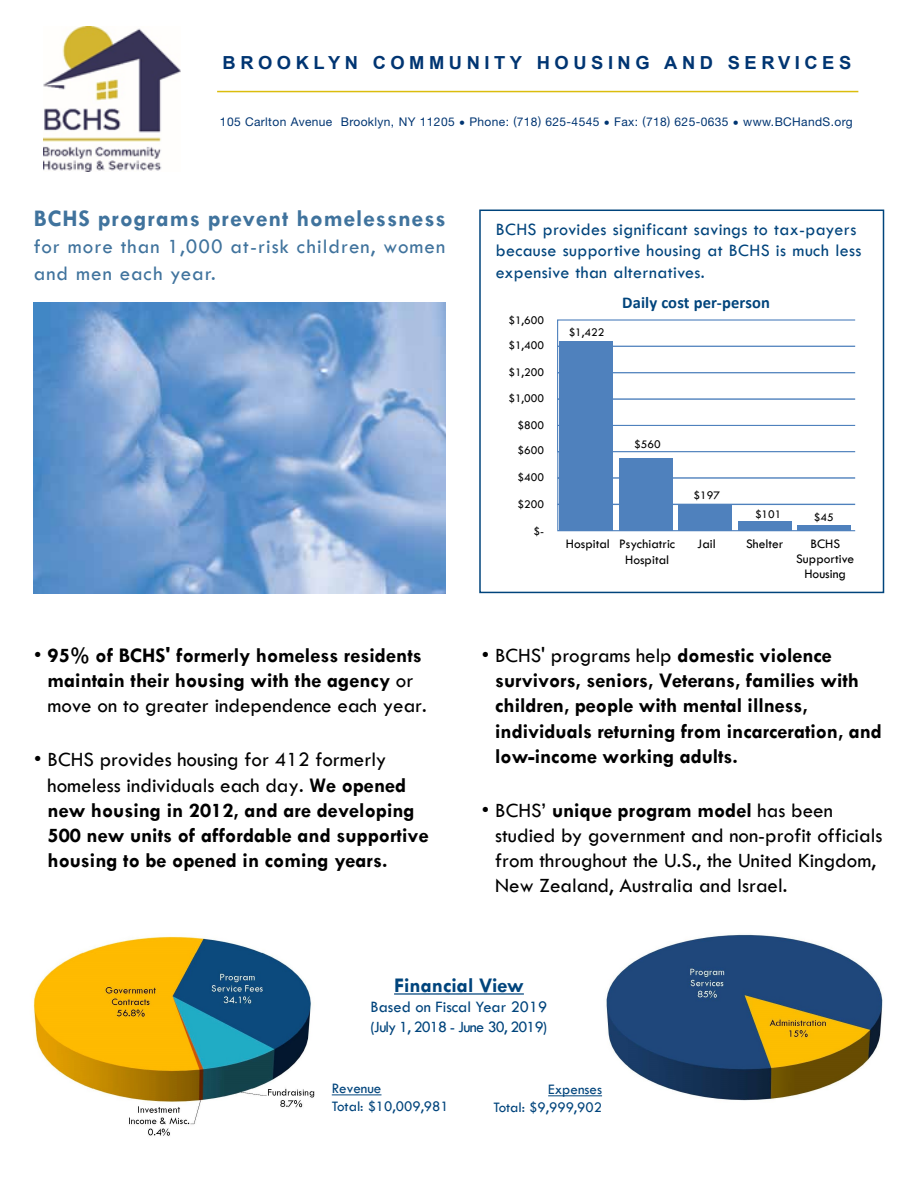
<style>
.page{position:relative;width:918px;height:1188px;background:#fff}
.page>*{position:absolute;margin:0;border:0;box-sizing:border-box;transform-origin:0 0}
.t1{font:700 24px "Tw Cen";letter-spacing:.04em;color:#40739d}
.t2{font:700 21px/25.2px "Tw Cen";color:#000}
.t3{font:21px/25.2px "Tw Cen";color:#000}
.t4{font:21px/27px "Tw Cen";letter-spacing:.05em;color:#40739d}
.t5{font:700 21px "Tw Cen";color:#00447c}
.t6{font:18px/21.6px "Tw Cen";letter-spacing:.02em;color:#00447c}
.t7{font:700 18px "Arial";letter-spacing:.245em;color:#003572}
.t8{font:16.5px "Tw Cen";color:#00447c}
.t9{font:700 16.5px "Calibri";letter-spacing:.01em;color:#00447c}
.t10{font:16.2px "Tw Cen";letter-spacing:-.05em;color:#00447c}
.t11{font:15px/18px "Tw Cen";color:#00447c}
.t12{font:13.5px/15px "Tw Cen";color:#000}
.t13{font:12px "Helvetica Neue LT Std";letter-spacing:.03em;color:#003572}
.t14{font:12px/25.5px "Tw Cen";color:#000}
.s1{font-weight:400}
.s2{font-weight:700}
</style>
<div class="page">
<hr style="left:394px;top:993px;width:130px;height:2px;background:#00447c">
<div style="left:479px;top:210px;width:405px;height:383px;border:2px solid #00447c"></div>
<img style="left:34px;top:303px;width:412px;height:290px">
<hr style="left:332px;top:1094px;width:49px;height:1px;background:#00447c">
<hr style="left:548px;top:1095px;width:54px;height:1px;background:#00447c">
<div style="left:797px;top:525px;width:53px;height:6px;background:#4f81bd"></div>
<div style="left:678px;top:504px;width:54px;height:27px;background:#4f81bd"></div>
<div style="left:738px;top:521px;width:53px;height:10px;background:#4f81bd"></div>
<div style="left:557px;top:346px;width:307px;height:27px;background:#fff;border:1px solid #4f81bd"></div>
<div style="left:557px;top:372px;width:307px;height:28px;background:#fff;border:1px solid #4f81bd"></div>
<div style="left:557px;top:399px;width:307px;height:27px;background:#fff;border:1px solid #4f81bd"></div>
<div style="left:557px;top:425px;width:307px;height:27px;background:#fff;border:1px solid #4f81bd"></div>
<div style="left:557px;top:451px;width:307px;height:28px;background:#fff;border:1px solid #4f81bd"></div>
<div style="left:557px;top:478px;width:307px;height:27px;background:#fff;border:1px solid #4f81bd"></div>
<div style="left:557px;top:504px;width:307px;height:27px;border:1px solid #4f81bd"></div>
<div style="left:619px;top:458px;width:53px;height:73px;background:#4f81bd"></div>
<div style="left:560px;top:341px;width:53px;height:190px;background:#4f81bd"></div>
<div style="left:855px;top:311px;width:11px;height:257px;background:#fff"></div>
<hr style="left:217px;top:91px;width:641px;height:1px;background:#dbbd0d">
<img style="left:44px;top:27px;width:137px;height:145px">
<img style="left:33px;top:936px;width:282px;height:200px">
<img style="left:606px;top:934px;width:277px;height:167px">
<p class="t7" style="left:223px;top:50px;width:630px">BROOKLYN COMMUNITY HOUSING AND SERVICES</p>
<p class="t13" style="left:220px;top:115px;width:634px">105 Carlton Avenue Brooklyn, NY 11205 • Phone: (718) 625-4545 • Fax: (718) 625-0635 • www.BCHandS.org</p>
<p class="t1" style="left:34px;top:204px;width:414px">BCHS programs prevent homelessness</p>
<p class="t4" style="left:34px;top:233px;width:413px">for more than 1,000 at-risk children, women and men each year.</p>
<p class="t2" style="left:48px;top:642px;width:381px;text-indent:-13px"><span class="s1">•</span> 95% of BCHS' formerly homeless residents maintain their housing with the agency <span class="s1">or move on to greater independence each year.</span></p>
<p class="t2" style="left:48px;top:747px;width:383px;text-indent:-14px"><span class="s1">• BCHS provides housing for 412 formerly homeless individuals each day.</span> We opened new housing in 2012, and are developing 500 new units of affordable and supportive housing to be opened in coming years.</p>
<p class="t6" style="left:496px;top:218px;width:367px">BCHS provides significant savings to tax-payers because supportive housing at BCHS is much less expensive than alternatives.</p>
<p class="t14" style="left:508px;top:307px;width:37px">$1,600 $1,400</p>
<p class="t14" style="left:508px;top:360px;width:37px">$1,200 $1,000</p>
<p class="t14" style="left:518px;top:412px;width:28px">$800 $600</p>
<p class="t14" style="left:518px;top:465px;width:28px">$400</p>
<p class="t14" style="left:518px;top:492px;width:28px">$200</p>
<p class="t14" style="left:534px;top:519px;width:12px">$-</p>
<p class="t14" style="left:569px;top:319px;width:37px">$1,422</p>
<p class="t9" style="left:622px;top:290px;width:149px">Daily cost per-person</p>
<p class="t14" style="left:634px;top:431px;width:28px">$560</p>
<p class="t14" style="left:694px;top:482px;width:28px">$197</p>
<p class="t14" style="left:755px;top:501px;width:28px">$101</p>
<p class="t14" style="left:814px;top:505px;width:21px">$45</p>
<p class="t12" style="left:625px;top:535px;width:51px;line-height:16.2px;text-indent:-59px">Hospital Psychiatric<br>Hospital</p>
<p class="t12" style="left:697px;top:536px;width:20px">Jail</p>
<p class="t12" style="left:746px;top:536px;width:39px">Shelter</p>
<p class="t12" style="left:796px;top:536px;width:60px;text-align:center">BCHS<br>Supportive<br>Housing</p>
<p class="t2" style="left:495px;top:642px;width:388px;text-indent:-14px"><span class="s1">• BCHS' programs help</span> domestic violence survivors, seniors, Veterans, families with children, people with mental illness, individuals returning from incarceration, and low-income working adults.</p>
<p class="t3" style="left:495px;top:798px;width:389px;text-indent:-14px">• BCHS’ <span class="s2">unique program model</span> has been studied by government and non-profit officials from throughout the U.S., the United Kingdom, New Zealand, Australia and Israel.</p>
<p class="t5" style="left:394px;top:973px;width:131px">Financial View</p>
<p class="t8" style="left:371px;top:997px;width:178px">Based on Fiscal Year 2019</p>
<p class="t10" style="left:370px;top:1017px;width:178px">(July 1, 2018 - June 30, 2019)</p>
<p class="t11" style="left:332px;top:1079px;width:119px">Revenue<br>Total: $10,009,981</p>
<p class="t11" style="left:493px;top:1080px;width:110px;text-align:right">Expenses<br>Total: $9,999,902</p>
</div>
